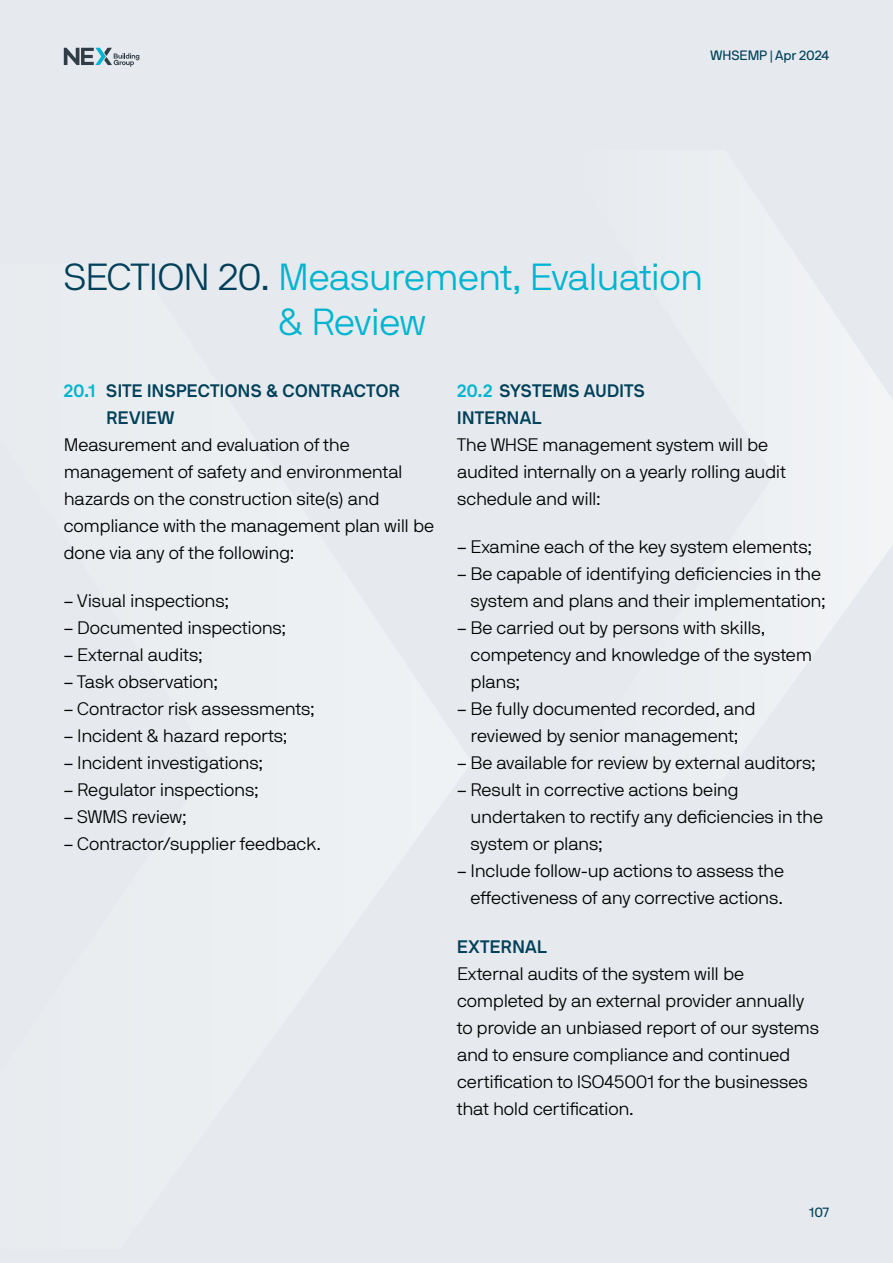
<style>
.page{position:relative;width:893px;height:1263px;background:#e6eaee}
.page>*{position:absolute;margin:0;border:0;box-sizing:border-box;transform-origin:0 0}
.t1{font:37.5px/45px "NB International Pro Lig";letter-spacing:-.02em;color:#00b5d1}
.t2{font:18px/27px "NB International Pro Lig";letter-spacing:-.015em;color:#000}
.t3{font:18px/27px "NB International Pro Bol";letter-spacing:.025em;color:#00405a}
.t4{font:13.5px "NB International Pro Reg";color:#00405a}
.s1{color:#00405a}
.s2{color:#00b5d1}
</style>
<div class="page">
<svg style="left:64px;top:48px;width:75px;height:19px"></svg>
<svg style="left:845px;top:331px;width:48px;height:278px;fill:#f1f3f5"></svg>
<p class="t4" style="left:711px;top:47px;width:120px">WHSEMP | Apr 2024</p>
<h1 class="t1" style="left:278px;top:254px;width:426px;text-indent:-214px"><span class="s1">SECTION 20.</span> Measurement, Evaluation &amp; Review</h1>
<p class="t3" style="left:106px;top:377px;width:295px;text-indent:-43px"><span class="s2">20.1</span> SITE INSPECTIONS &amp; CONTRACTOR<br>REVIEW</p>
<p class="t2" style="left:64px;top:431px;width:372px">Measurement and evaluation of the management of safety and environmental hazards on the construction site(s) and compliance with the management plan will be done via any of the following:</p>
<p class="t2" style="left:64px;top:587px;width:167px">– Visual inspections;</p>
<p class="t2" style="left:64px;top:614px;width:224px">– Documented inspections;</p>
<p class="t2" style="left:64px;top:641px;width:140px">– External audits;</p>
<p class="t2" style="left:64px;top:668px;width:156px">– Task observation;</p>
<p class="t2" style="left:64px;top:695px;width:253px">– Contractor risk assessments;</p>
<p class="t2" style="left:64px;top:722px;width:225px">– Incident &amp; hazard reports;</p>
<p class="t2" style="left:64px;top:749px;width:201px">– Incident investigations;</p>
<p class="t2" style="left:64px;top:776px;width:196px">– Regulator inspections;</p>
<p class="t2" style="left:64px;top:803px;width:125px">– SWMS review;</p>
<p class="t2" style="left:64px;top:830px;width:259px">– Contractor/supplier feedback.</p>
<p class="t3" style="left:457px;top:377px;width:189px"><span class="s2">20.2</span> SYSTEMS AUDITS<br>INTERNAL</p>
<p class="t2" style="left:457px;top:431px;width:330px">The WHSE management system will be audited internally on a yearly rolling audit schedule and will:</p>
<p class="t2" style="left:457px;top:533px;width:356px">– Examine each of the key system elements;</p>
<p class="t2" style="left:457px;top:560px;width:370px;text-align:right">– Be capable of identifying deficiencies in the system and plans and their implementation;</p>
<p class="t2" style="left:471px;top:614px;width:343px;text-indent:-14px">– Be carried out by persons with skills, competency and knowledge of the system plans;</p>
<p class="t2" style="left:457px;top:695px;width:300px;text-align:center">– Be fully documented recorded, and reviewed by senior management;</p>
<p class="t2" style="left:457px;top:749px;width:360px">– Be available for review by external auditors;</p>
<p class="t2" style="left:471px;top:776px;width:354px;text-indent:-14px">– Result in corrective actions being undertaken to rectify any deficiencies in the system or plans;</p>
<p class="t2" style="left:457px;top:857px;width:329px;text-align:right">– Include follow-up actions to assess the effectiveness of any corrective actions.</p>
<p class="t3" style="left:457px;top:933px;width:91px">EXTERNAL</p>
<p class="t2" style="left:457px;top:960px;width:363px">External audits of the system will be completed by an external provider annually to provide an unbiased report of our systems and to ensure compliance and continued certification to ISO45001 for the businesses that hold certification.</p>
<p class="t4" style="left:809px;top:1204px;width:22px">107</p>
</div>
